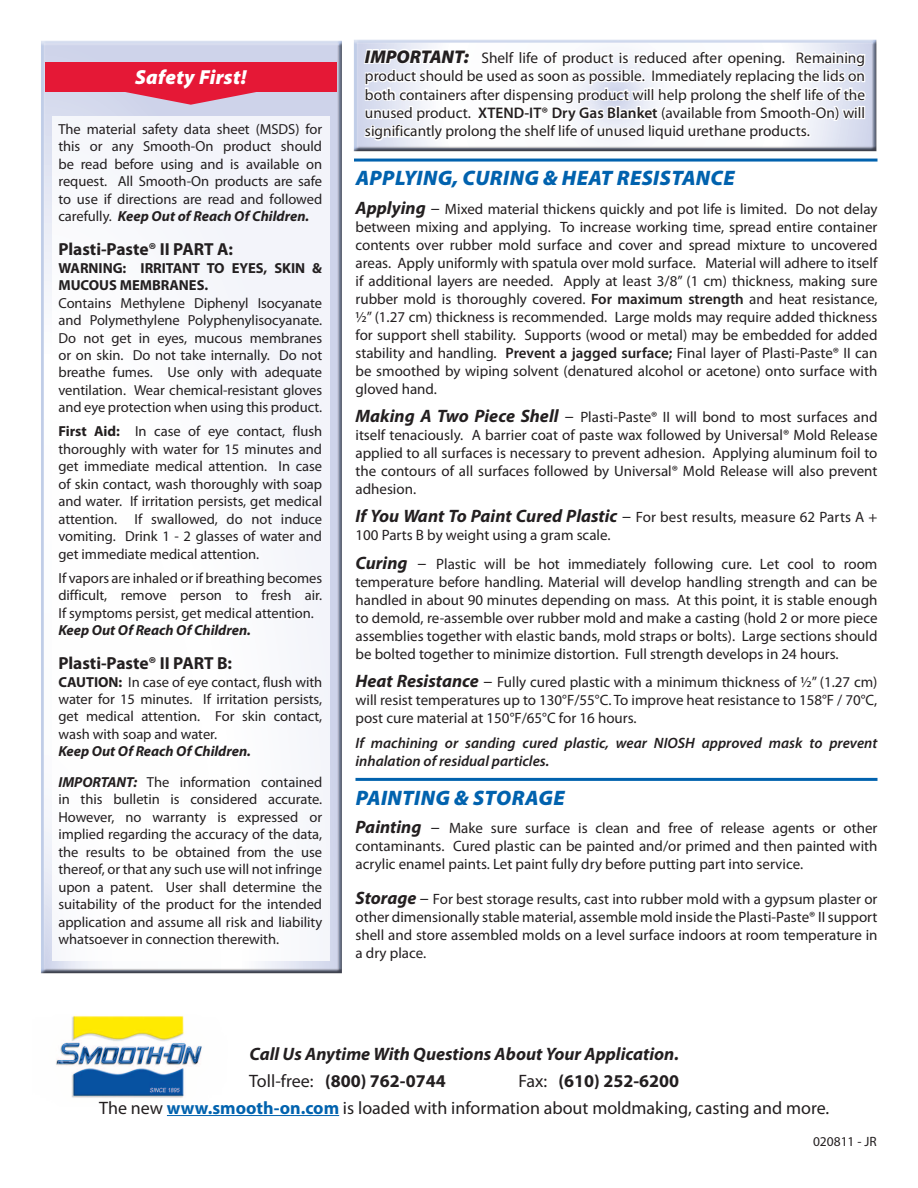
<style>
.page{position:relative;width:918px;height:1188px;background:#fff}
.page>*{position:absolute;margin:0;border:0;box-sizing:border-box;transform-origin:0 0}
.t1{font:italic 900 21px "Myriad Pro";letter-spacing:.02em;color:#0162ae}
.t2{font:italic 900 20.4px "Myriad Pro";letter-spacing:.01em;color:#fff}
.t3{font:18px "Myriad Pro";color:#231f20}
.t4{font:italic 700 18px "Myriad Pro";color:#231f20}
.t5{font:700 18px "Myriad Pro";color:#231f20}
.t6{font:700 17.4px "Myriad Pro";letter-spacing:-.005em;color:#231f20}
.t7{font:15.3px/18.5px "Myriad Pro";color:#231f20;text-align:justify}
.t8{font:15px/18px "Myriad Pro";color:#231f20;text-align:justify}
.t9{font:italic 600 15px/18px "Myriad Pro";color:#231f20}
.t10{font:14.55px/17.4px "Myriad Pro";letter-spacing:-.005em;color:#231f20;text-align:justify}
.t11{font:italic 700 14.55px "Myriad Pro";letter-spacing:-.005em;color:#231f20}
.t12{font:700 14.55px/17.4px "Myriad Pro";letter-spacing:-.005em;color:#231f20}
.t13{font:13.5px "Myriad Pro";color:#231f20}
.s1{font-weight:700;font-style:italic}
.s2{font-weight:700}
.s3{font-weight:900;font-style:italic;font-size:18.45px}
.s4{font-weight:600}
.s5{font-weight:700;font-style:italic;font-size:18px}
.s6{font-size:18px}
.s7{font-weight:400}
.s8{font-weight:700;color:#0162ae}
</style>
<div class="page">
<div style="left:353px;top:39px;width:523px;height:112px;background:#231f20;opacity:.75"></div>
<svg style="left:362px;top:39px;width:505px;height:120px"></svg>
<img style="left:56px;top:1015px;width:146px;height:83px">
<hr style="left:167px;top:1115px;width:172px;height:1px;background:#0162ae">
<div style="left:41px;top:40px;width:303px;height:933px;background:#231f20;opacity:.75"></div>
<div style="left:52px;top:116px;width:278px;height:845px;background:#fff"></div>
<div style="left:45px;top:62px;width:292px;height:29px;background:#e51836"></div>
<svg style="left:123px;top:92px;width:135px;height:13px;background:#d97a94"></svg>
<hr style="left:354px;top:159px;width:524px;height:3px;background:#0162ae">
<hr style="left:356px;top:778px;width:522px;height:3px;background:#0162ae">
<p class="t2" style="left:135px;top:63px;width:113px">Safety First!</p>
<p class="t10" style="left:58px;top:120px;width:265px">The material safety data sheet (MSDS) for this or any Smooth-On product should be read before using and is available on request. All Smooth-On products are safe to use if directions are read and followed carefully. <span class="s1">Keep Out of Reach Of Children.</span></p>
<p class="t6" style="left:58px;top:238px;width:176px">Plasti-Paste® II PART A:</p>
<p class="t12" style="left:58px;top:259px;width:265px">WARNING: IRRITANT TO EYES, SKIN &amp;<br>MUCOUS MEMBRANES.</p>
<p class="t10" style="left:58px;top:294px;width:265px">Contains Methylene Diphenyl Isocyanate and Polymethylene Polyphenylisocyanate.<br>Do not get in eyes, mucous membranes or on skin. Do not take internally. Do not breathe fumes. Use only with adequate ventilation. Wear chemical-resistant gloves and eye protection when using this product.</p>
<p class="t10" style="left:58px;top:423px;width:265px"><span class="s2">First Aid:</span> In case of eye contact, flush thoroughly with water for 15 minutes and get immediate medical attention. In case of skin contact, wash thoroughly with soap and water. If irritation persists, get medical attention. If swallowed, do not induce vomiting. Drink 1 - 2 glasses of water and get immediate medical attention.</p>
<p class="t10" style="left:58px;top:569px;width:265px">If vapors are inhaled or if breathing becomes difficult, remove person to fresh air.<br>If symptoms persist, get medical attention.</p>
<p class="t11" style="left:58px;top:621px;width:194px">Keep Out Of Reach Of Children.</p>
<p class="t6" style="left:58px;top:652px;width:175px">Plasti-Paste® II PART B:</p>
<p class="t10" style="left:58px;top:673px;width:265px"><span class="s2">CAUTION:</span> In case of eye contact, flush with water for 15 minutes. If irritation persists, get medical attention. For skin contact, wash with soap and water.</p>
<p class="t11" style="left:58px;top:742px;width:194px">Keep Out Of Reach Of Children.</p>
<p class="t10" style="left:58px;top:773px;width:265px"><span class="s1">IMPORTANT:</span> The information contained in this bulletin is considered accurate.<br>However, no warranty is expressed or implied regarding the accuracy of the data, the results to be obtained from the use thereof, or that any such use will not infringe upon a patent. User shall determine the suitability of the product for the intended application and assume all risk and liability whatsoever in connection therewith.</p>
<p class="t7" style="left:365px;top:48px;width:502px"><span class="s3">IMPORTANT:</span> Shelf life of product is reduced after opening. Remaining product should be used as soon as possible. Immediately replacing the lids on both containers after dispensing product will help prolong the shelf life of the unused product. <span class="s4">XTEND-IT® Dry Gas Blanket</span> (available from Smooth-On) will significantly prolong the shelf life of unused liquid urethane products.</p>
<p class="t1" style="left:356px;top:164px;width:381px">APPLYING, CURING &amp; HEAT RESISTANCE</p>
<p class="t8" style="left:356px;top:199px;width:524px"><span class="s5">Applying</span> <span class="s6">–</span> Mixed material thickens quickly and pot life is limited. Do not delay between mixing and applying. To increase working time, spread entire container contents over rubber mold surface and cover and spread mixture to uncovered areas. Apply uniformly with spatula over mold surface. Material will adhere to itself if additional layers are needed. Apply at least 3/8” (1 cm) thickness, making sure rubber mold is thoroughly covered. <span class="s4">For maximum strength</span> and heat resistance, ½” (1.27 cm) thickness is recommended. Large molds may require added thickness for support shell stability. Supports (wood or metal) may be embedded for added stability and handling. <span class="s4">Prevent a jagged surface;</span> Final layer of Plasti-Paste® II can be smoothed by wiping solvent (denatured alcohol or acetone) onto surface with gloved hand.</p>
<p class="t8" style="left:356px;top:408px;width:524px"><span class="s5">Making A Two Piece Shell</span> <span class="s6">–</span> Plasti-Paste® II will bond to most surfaces and itself tenaciously. A barrier coat of paste wax followed by Universal® Mold Release applied to all surfaces is necessary to prevent adhesion. Applying aluminum foil to the contours of all surfaces followed by Universal® Mold Release will also prevent adhesion.</p>
<p class="t8" style="left:356px;top:508px;width:523px"><span class="s5">If You Want To Paint Cured Plastic</span> <span class="s6">–</span> For best results, measure 62 Parts A +<br>100 Parts B by weight using a gram scale.</p>
<p class="t8" style="left:356px;top:555px;width:524px"><span class="s5">Curing</span> <span class="s6">–</span> Plastic will be hot immediately following cure. Let cool to room temperature before handling. Material will develop handling strength and can be handled in about 90 minutes depending on mass. At this point, it is stable enough to demold, re-assemble over rubber mold and make a casting (hold 2 or more piece assemblies together with elastic bands, mold straps or bolts). Large sections should be bolted together to minimize distortion. Full strength develops in 24 hours.</p>
<p class="t8" style="left:356px;top:673px;width:524px"><span class="s5">Heat Resistance</span> <span class="s6">–</span> Fully cured plastic with a minimum thickness of ½” (1.27 cm) will resist temperatures up to 130°F/55°C. To improve heat resistance to 158°F / 70°C, post cure material at 150°F/65°C for 16 hours.</p>
<p class="t9" style="left:356px;top:733px;width:523px">If machining or sanding cured plastic, wear NIOSH approved mask to prevent inhalation of residual particles.</p>
<p class="t1" style="left:356px;top:784px;width:211px">PAINTING &amp; STORAGE</p>
<p class="t8" style="left:356px;top:819px;width:523px"><span class="s5">Painting</span> <span class="s6">–</span> Make sure surface is clean and free of release agents or other contaminants. Cured plastic can be painted and/or primed and then painted with acrylic enamel paints. Let paint fully dry before putting part into service.</p>
<p class="t8" style="left:356px;top:890px;width:524px"><span class="s5">Storage</span> <span class="s6">–</span> For best storage results, cast into rubber mold with a gypsum plaster or other dimensionally stable material, assemble mold inside the Plasti-Paste® II support shell and store assembled molds on a level surface indoors at room temperature in a dry place.</p>
<p class="t4" style="left:249px;top:1042px;width:431px">Call Us Anytime With Questions About Your Application.</p>
<p class="t5" style="left:249px;top:1069px;width:198px"><span class="s7">Toll-free:</span> (800) 762-0744</p>
<p class="t5" style="left:518px;top:1069px;width:162px"><span class="s7">Fax:</span> (610) 252-6200</p>
<p class="t3" style="left:99px;top:1097px;width:732px">The new <span class="s8">www.smooth-on.com</span> is loaded with information about moldmaking, casting and more.</p>
<p class="t13" style="left:813px;top:1133px;width:65px">020811 - JR</p>
</div>
